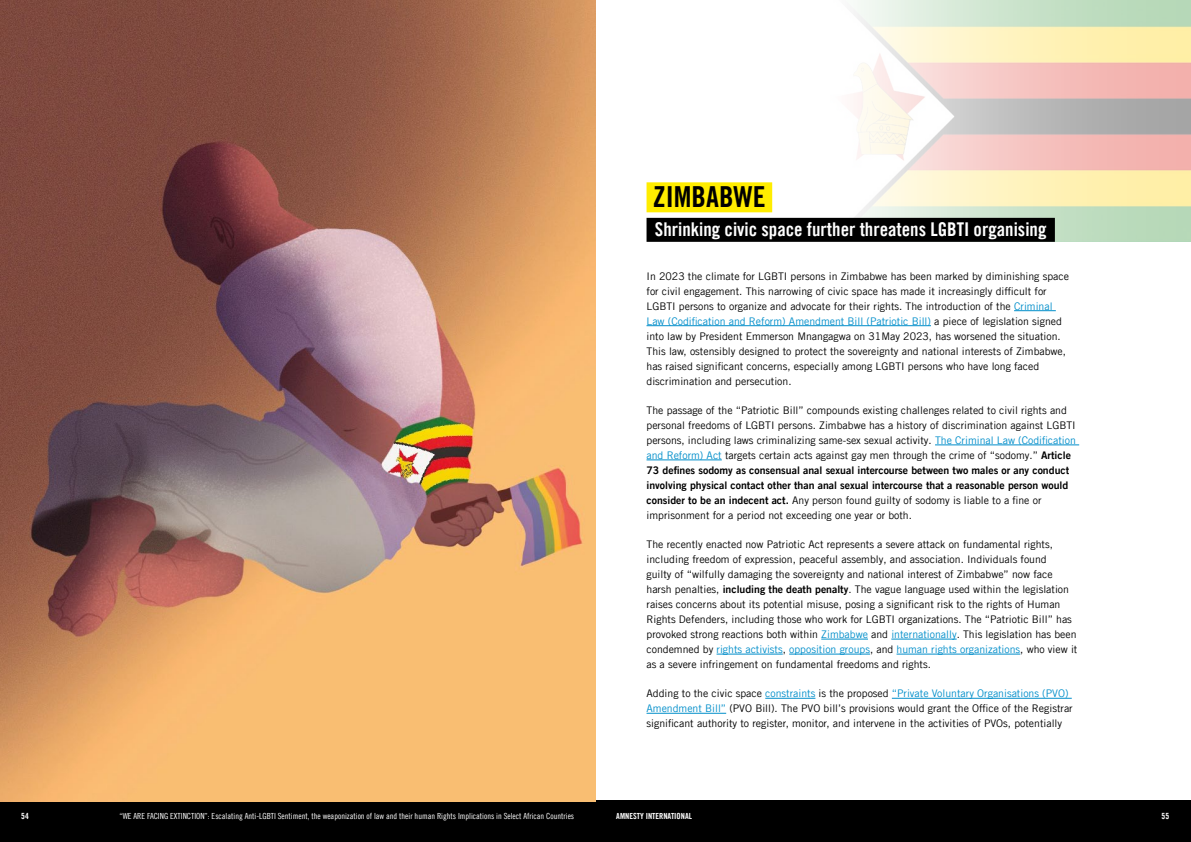
<style>
.page{position:relative;width:1191px;height:842px;background:#fff}
.page>*{position:absolute;margin:0;border:0;box-sizing:border-box;transform-origin:0 0}
.t1{font:29px "Amnesty Trade Gothic Bd Cn 20";color:#000}
.t2{font:19px "Amnesty Trade Gothic Bd Cn 20";color:#fff}
.t3{font:10.5px/15px "Amnesty Trade Gothic";color:#000}
.t4{font:10.5px/15px "Amnesty Trade Gothic Bd 2";color:#000}
.t5{font:8.5px "Amnesty Trade Gothic Bd Cn 20";color:#fff}
.t6{font:8.4px "Amnesty Trade Gothic Cn 18";color:#fff}
.t7{font:8.4px "Amnesty Trade Gothic Bd Cn 20";color:#fff}
.s1{color:#008eca}
.s2{font-family:"Amnesty Trade Gothic Bd 2"}
</style>
<div class="page">
<div style="left:595px;top:800px;width:596px;height:42px;background:#000"></div>
<div style="left:0;top:800px;width:595px;height:42px;background:#000"></div>
<div style="left:646px;top:182px;width:126px;height:30px;background:#ffed00"></div>
<div style="left:646px;top:218px;width:409px;height:24px;background:#000"></div>
<hr style="left:1014px;top:310px;width:41px;height:1px;background:#008eca">
<hr style="left:646px;top:325px;width:285px;height:1px;background:#008eca">
<hr style="left:935px;top:445px;width:144px;height:1px;background:#008eca">
<hr style="left:646px;top:460px;width:76px;height:1px;background:#008eca">
<hr style="left:821px;top:639px;width:47px;height:1px;background:#008eca">
<hr style="left:891px;top:639px;width:65px;height:1px;background:#008eca">
<hr style="left:716px;top:654px;width:66px;height:1px;background:#008eca">
<hr style="left:789px;top:654px;width:81px;height:1px;background:#008eca">
<hr style="left:896px;top:654px;width:124px;height:1px;background:#008eca">
<hr style="left:765px;top:698px;width:50px;height:1px;background:#008eca">
<hr style="left:892px;top:698px;width:179px;height:1px;background:#008eca">
<hr style="left:646px;top:713px;width:80px;height:1px;background:#008eca">
<img style="left:0;top:0;width:595px;height:801px">
<h1 class="t1" style="left:653px;top:179px;width:114px">ZIMBABWE</h1>
<h2 class="t2" style="left:655px;top:218px;width:393px">Shrinking civic space further threatens LGBTI organising</h2>
<p class="t3" style="left:646px;top:268px;width:424px">In 2023 the climate for LGBTI persons in Zimbabwe has been marked by diminishing space for civil engagement. This narrowing of civic space has made it increasingly difficult for LGBTI persons to organize and advocate for their rights. The introduction of the <span class="s1">Criminal Law (Codification and Reform) Amendment Bill (Patriotic Bill)</span> a piece of legislation signed into law by President Emmerson Mnangagwa on 31May 2023, has worsened the situation.<br>This law, ostensibly designed to protect the sovereignty and national interests of Zimbabwe, has raised significant concerns, especially among LGBTI persons who have long faced discrimination and persecution.</p>
<p class="t3" style="left:646px;top:402px;width:431px">The passage of the “Patriotic Bill” compounds existing challenges related to civil rights and personal freedoms of LGBTI persons. Zimbabwe has a history of discrimination against LGBTI persons, including laws criminalizing same-sex sexual activity. <span class="s1">The Criminal Law (Codification and Reform) Act</span> targets certain acts against gay men through the crime of “sodomy.” <span class="s2">Article</span></p>
<p class="t4" style="left:646px;top:462px;width:424px">73 defines sodomy as consensual anal sexual intercourse between two males or any conduct involving physical contact other than anal sexual intercourse that a reasonable person would</p>
<p class="t3" style="left:646px;top:493px;width:396px"><span class="s2">consider to be an indecent act.</span> Any person found guilty of sodomy is liable to a fine or imprisonment for a period not exceeding one year or both.</p>
<p class="t3" style="left:646px;top:537px;width:432px">The recently enacted now Patriotic Act represents a severe attack on fundamental rights, including freedom of expression, peaceful assembly, and association. Individuals found<br>guilty of “wilfully damaging the sovereignty and national interest of Zimbabwe” now face harsh penalties, <span class="s2">including the death penalty</span>. The vague language used within the legislation raises concerns about its potential misuse, posing a significant risk to the rights of Human Rights Defenders, including those who work for LGBTI organizations. The “Patriotic Bill” has provoked strong reactions both within <span class="s1">Zimbabwe</span> and <span class="s1">internationally</span>. This legislation has been condemned by <span class="s1">rights activists</span>, <span class="s1">opposition groups</span>, and <span class="s1">human rights organizations</span>, who view it as a severe infringement on fundamental freedoms and rights.</p>
<p class="t3" style="left:646px;top:686px;width:428px">Adding to the civic space <span class="s1">constraints</span> is the proposed <span class="s1">“Private Voluntary Organisations (PVO)<br>Amendment Bill”</span> (PVO Bill). The PVO bill’s provisions would grant the Office of the Registrar significant authority to register, monitor, and intervene in the activities of PVOs, potentially</p>
<p class="t5" style="left:21px;top:811px;width:9px">54</p>
<p class="t6" style="left:120px;top:811px;width:456px">“WE ARE FACING EXTINCTION”: Escalating Anti-LGBTI Sentiment, the weaponization of law and their human Rights Implications in Select African Countries</p>
<p class="t7" style="left:616px;top:811px;width:77px">AMNESTY INTERNATIONAL</p>
<p class="t5" style="left:1161px;top:811px;width:9px">55</p>
</div>
